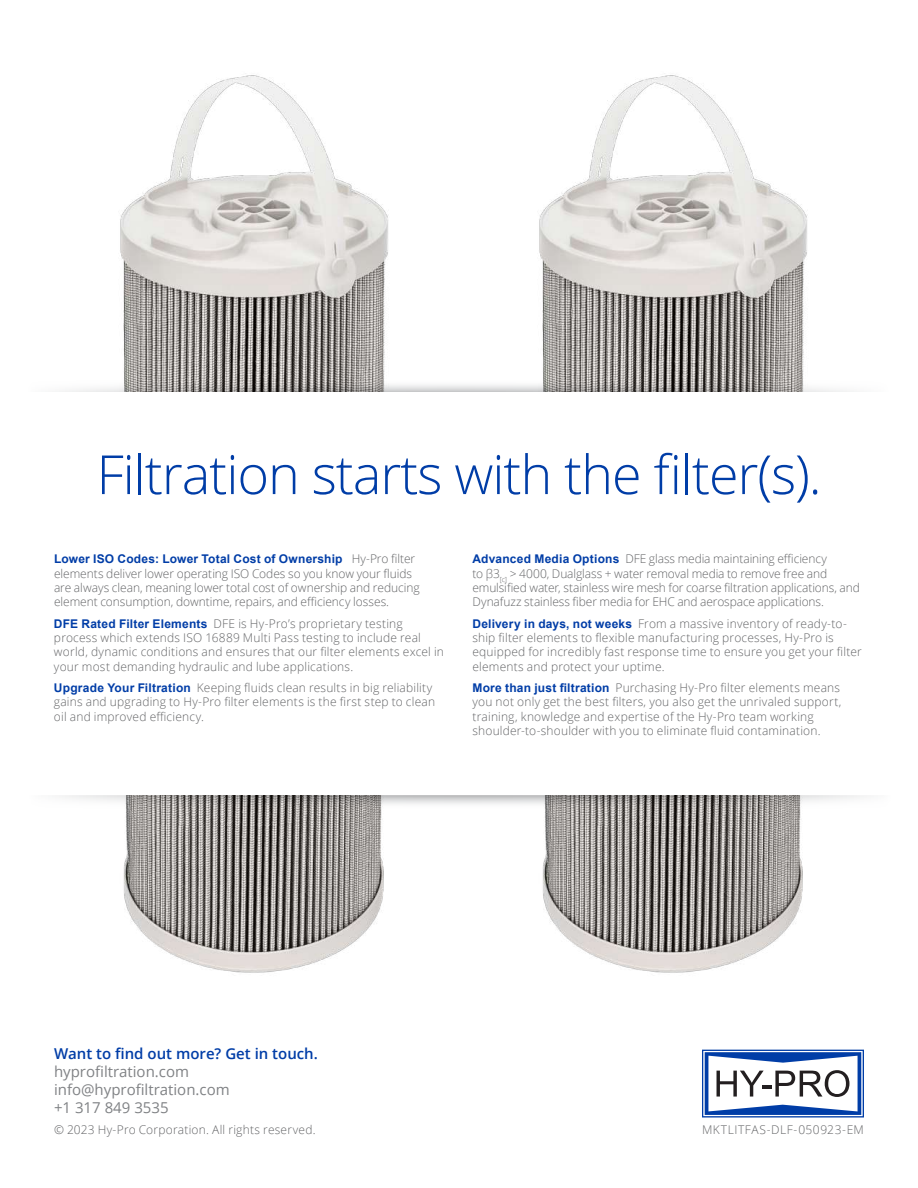
<style>
.page{position:relative;width:918px;height:1188px;background:#fff}
.page>*{position:absolute;margin:0;border:0;box-sizing:border-box;transform-origin:0 0}
.t1{font:300 54px "Open Sans";letter-spacing:-.02em;color:#003da7}
.t2{font:15px/18px "Open Sans";color:#808285}
.t3{font:600 15px "Open Sans";color:#003da7}
.t4{font:300 12px/14.4px "Open Sans";letter-spacing:.01em;color:#636466}
.t5{font:300 12px/14.4px "Open Sans";letter-spacing:-.01em;color:#636466}
.t6{font:700 12px "Arial";letter-spacing:.015em;color:#003da7}
.t7{font:300 12px "Open Sans";letter-spacing:.045em;color:#636466}
.s1{font-family:"Open Sans";font-weight:300;color:#636466}
.s2{font-family:"Arial";font-weight:700;color:#003da7}
</style>
<div class="page">
<img style="left:120px;top:75px;width:269px;height:898px">
<img style="left:539px;top:75px;width:269px;height:898px">
<svg style="left:59px;top:379px;width:795px;height:14px"></svg>
<svg style="left:62px;top:795px;width:802px;height:14px"></svg>
<div style="left:0;top:393px;width:918px;height:402px;background:#fff"></div>
<svg style="left:702px;top:1050px;width:162px;height:68px"></svg>
<h1 class="t1" style="left:97px;top:437px;width:727px">Filtration starts with the filter(s).</h1>
<p class="t6" style="left:54px;top:551px;width:363px">Lower ISO Codes: Lower Total Cost of Ownership <span class="s1">Hy-Pro filter</span></p>
<p class="t4" style="left:54px;top:566px;width:367px">elements deliver lower operating ISO Codes so you know your fluids are always clean, meaning lower total cost of ownership and reducing element consumption, downtime, repairs, and efficiency losses.</p>
<p class="t5" style="left:472px;top:551px;width:389px"><span class="s2">Advanced Media Options</span> DFE glass media maintaining efficiency<br>to β3<sub>[c]</sub> &gt; 4000, Dualglass + water removal media to remove free and emulsified water, stainless wire mesh for coarse filtration applications, and Dynafuzz stainless fiber media for EHC and aerospace applications.</p>
<p class="t4" style="left:54px;top:616px;width:392px"><span class="s2">DFE Rated Filter Elements</span> DFE is Hy-Pro’s proprietary testing process which extends ISO 16889 Multi Pass testing to include real world, dynamic conditions and ensures that our filter elements excel in your most demanding hydraulic and lube applications.</p>
<p class="t4" style="left:472px;top:616px;width:391px"><span class="s2">Delivery in days, not weeks</span> From a massive inventory of ready-to&shy;ship filter elements to flexible manufacturing processes, Hy-Pro is equipped for incredibly fast response time to ensure you get your filter elements and protect your uptime.</p>
<p class="t4" style="left:54px;top:680px;width:383px"><span class="s2">Upgrade Your Filtration</span> Keeping fluids clean results in big reliability gains and upgrading to Hy-Pro filter elements is the first step to clean oil and improved efficiency.</p>
<p class="t4" style="left:472px;top:680px;width:371px"><span class="s2">More than just filtration</span> Purchasing Hy-Pro filter elements means you not only get the best filters, you also get the unrivaled support, training, knowledge and expertise of the Hy-Pro team working shoulder-to-shoulder with you to eliminate fluid contamination.</p>
<p class="t3" style="left:54px;top:1043px;width:265px">Want to find out more? Get in touch.</p>
<p class="t2" style="left:54px;top:1062px;width:177px">hyprofiltration.com info@hyprofiltration.com +1 317 849 3535</p>
<p class="t4" style="left:54px;top:1122px;width:263px">© 2023 Hy-Pro Corporation. All rights reserved.</p>
<p class="t7" style="left:702px;top:1121px;width:164px">MKTLITFAS-DLF-050923-EM</p>
</div>
